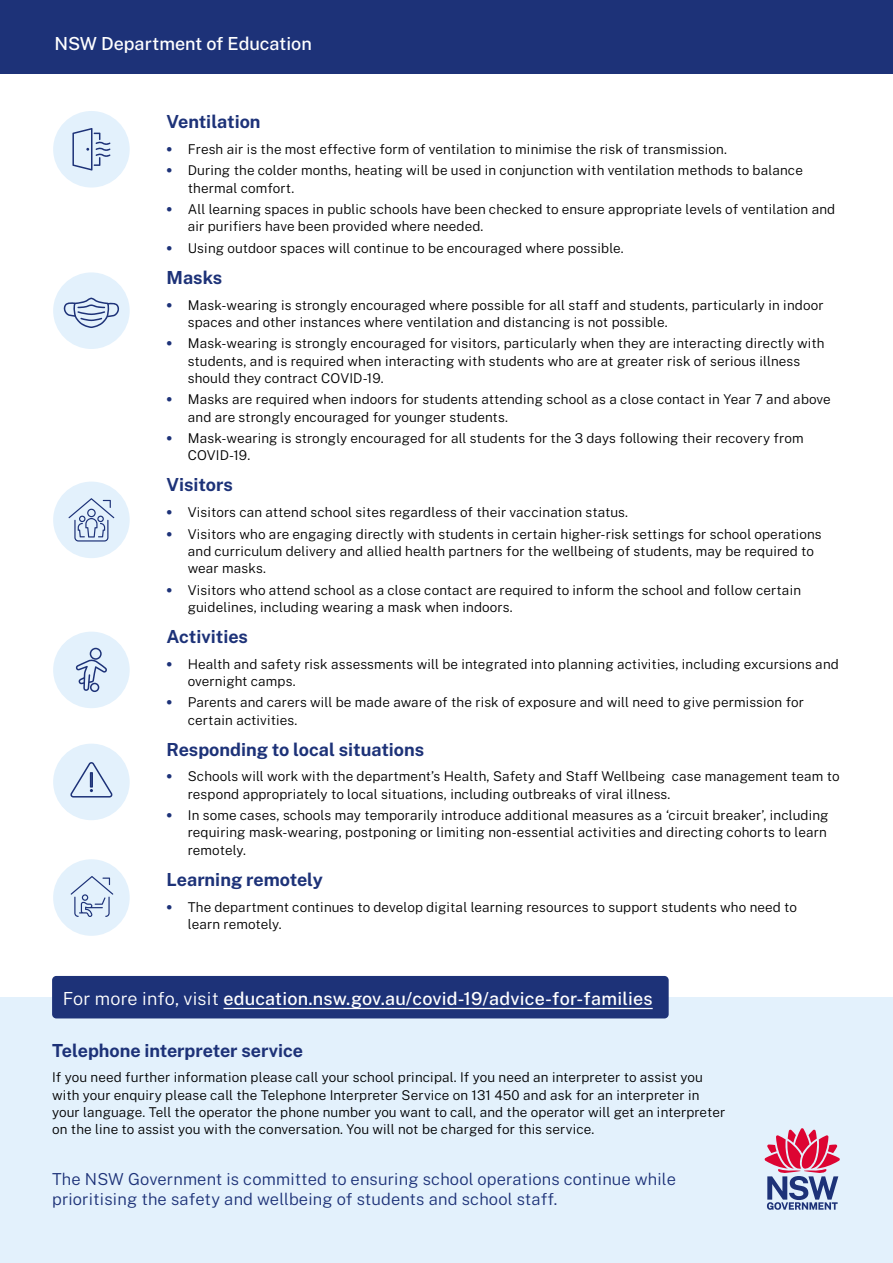
<style>
.page{position:relative;width:893px;height:1263px;background:#fff}
.page>*{position:absolute;margin:0;border:0;box-sizing:border-box;transform-origin:0 0}
.Body_Heading{font:700 18px "Public Sans";color:#1d3278}
.t1{font:500 18px "Public Sans";letter-spacing:.005em;color:#fff}
.t2{font:300 16.5px/19.8px "Public Sans";letter-spacing:.01em;color:#1d3278}
.t3{font:300 13.5px/17.2px "Public Sans";letter-spacing:.01em;color:#000}
.s1{font-family:"Montserrat";font-weight:900;color:#1d3278}
.s2{font-weight:300}
</style>
<div class="page">
<div style="left:0;top:997px;width:893px;height:266px;background:#e3f1fc"></div>
<div style="left:52px;top:976px;width:617px;height:42px;background:#1d3278;border-radius:4px"></div>
<hr style="left:223px;top:1008px;width:430px;height:1px;background:#fff">
<div style="left:0;top:0;width:893px;height:74px;background:#1d3278"></div>
<div style="left:53px;top:111px;width:77px;height:77px;background:#e3f1fc;border-radius:50%"></div>
<div style="left:53px;top:272px;width:77px;height:77px;background:#e3f1fc;border-radius:50%"></div>
<div style="left:53px;top:482px;width:77px;height:76px;background:#e3f1fc;border-radius:50%"></div>
<div style="left:53px;top:632px;width:77px;height:76px;background:#e3f1fc;border-radius:50%"></div>
<div style="left:53px;top:744px;width:77px;height:76px;background:#e3f1fc;border-radius:50%"></div>
<div style="left:53px;top:859px;width:77px;height:77px;background:#e3f1fc;border-radius:50%"></div>
<svg style="left:72px;top:128px;width:38px;height:43px"></svg>
<svg style="left:63px;top:298px;width:56px;height:30px"></svg>
<svg style="left:68px;top:498px;width:46px;height:43px"></svg>
<svg style="left:76px;top:648px;width:31px;height:44px"></svg>
<svg style="left:71px;top:876px;width:42px;height:41px"></svg>
<svg style="left:70px;top:762px;width:43px;height:35px"></svg>
<svg style="left:765px;top:1128px;width:75px;height:82px"></svg>
<h1 class="t1" style="left:54px;top:30px;width:259px">NSW Department of Education</h1>
<h3 class="Body_Heading" style="left:167px;top:109px;width:96px">Ventilation</h3>
<p class="t3" style="left:167px;top:139px;width:562px"><span class="s1">ظ</span> Fresh air is the most effective form of ventilation to minimise the risk of transmission.</p>
<p class="t3" style="left:188px;top:161px;width:617px;text-indent:-21px"><span class="s1">ظ</span> During the colder months, heating will be used in conjunction with ventilation methods to balance thermal comfort.</p>
<p class="t3" style="left:188px;top:200px;width:649px;text-indent:-21px"><span class="s1">ظ</span> All learning spaces in public schools have been checked to ensure appropriate levels of ventilation and air purifiers have been provided where needed.</p>
<p class="t3" style="left:167px;top:238px;width:459px"><span class="s1">ظ</span> Using outdoor spaces will continue to be encouraged where possible.</p>
<h3 class="Body_Heading" style="left:167px;top:264px;width:57px">Masks</h3>
<p class="t3" style="left:188px;top:295px;width:637px;text-indent:-21px"><span class="s1">ظ</span> Mask-wearing is strongly encouraged where possible for all staff and students, particularly in indoor spaces and other instances where ventilation and distancing is not possible.</p>
<p class="t3" style="left:188px;top:334px;width:638px;text-indent:-21px"><span class="s1">ظ</span> Mask-wearing is strongly encouraged for visitors, particularly when they are interacting directly with students, and is required when interacting with students who are at greater risk of serious illness should they contract COVID-19.</p>
<p class="t3" style="left:188px;top:390px;width:644px;text-indent:-21px"><span class="s1">ظ</span> Masks are required when indoors for students attending school as a close contact in Year 7 and above and are strongly encouraged for younger students.</p>
<p class="t3" style="left:188px;top:429px;width:617px;text-indent:-21px"><span class="s1">ظ</span> Mask-wearing is strongly encouraged for all students for the 3 days following their recovery from<br>COVID-19.</p>
<h3 class="Body_Heading" style="left:167px;top:472px;width:68px">Visitors</h3>
<p class="t3" style="left:167px;top:503px;width:463px"><span class="s1">ظ</span> Visitors can attend school sites regardless of their vaccination status.</p>
<p class="t3" style="left:188px;top:524px;width:635px;text-indent:-21px"><span class="s1">ظ</span> Visitors who are engaging directly with students in certain higher-risk settings for school operations and curriculum delivery and allied health partners for the wellbeing of students, may be required to wear masks.</p>
<p class="t3" style="left:188px;top:580px;width:615px;text-indent:-21px"><span class="s1">ظ</span> Visitors who attend school as a close contact are required to inform the school and follow certain guidelines, including wearing a mask when indoors.</p>
<h3 class="Body_Heading" style="left:167px;top:623px;width:83px">Activities</h3>
<p class="t3" style="left:188px;top:654px;width:653px;text-indent:-21px"><span class="s1">ظ</span> Health and safety risk assessments will be integrated into planning activities, including excursions and overnight camps.</p>
<p class="t3" style="left:188px;top:693px;width:618px;text-indent:-21px"><span class="s1">ظ</span> Parents and carers will be made aware of the risk of exposure and will need to give permission for certain activities.</p>
<h3 class="Body_Heading" style="left:167px;top:736px;width:259px">Responding to local situations</h3>
<p class="t3" style="left:188px;top:767px;width:653px;text-indent:-21px"><span class="s1">ظ</span> Schools will work with the department’s Health, Safety and Staff Wellbeing case management team to respond appropriately to local situations, including outbreaks of viral illness.</p>
<p class="t3" style="left:188px;top:806px;width:642px;text-indent:-21px"><span class="s1">ظ</span> In some cases, schools may temporarily introduce additional measures as a ‘circuit breaker’, including requiring mask-wearing, postponing or limiting non-essential activities and directing cohorts to learn remotely.</p>
<h3 class="Body_Heading" style="left:167px;top:866px;width:158px">Learning remotely</h3>
<p class="t3" style="left:188px;top:897px;width:611px;text-indent:-21px"><span class="s1">ظ</span> The department continues to develop digital learning resources to support students who need to learn remotely.</p>
<p class="t1" style="left:63px;top:985px;width:591px"><span class="s2">For more info, visit</span> education.nsw.gov.au/covid-19/advice-for-families</p>
<h3 class="Body_Heading" style="left:52px;top:1037px;width:252px">Telephone interpreter service</h3>
<p class="t3" style="left:52px;top:1068px;width:675px">If you need further information please call your school principal. If you need an interpreter to assist you with your enquiry please call the Telephone Interpreter Service on 131 450 and ask for an interpreter in your language. Tell the operator the phone number you want to call, and the operator will get an interpreter on the line to assist you with the conversation. You will not be charged for this service.</p>
<p class="t2" style="left:52px;top:1168px;width:625px">The NSW Government is committed to ensuring school operations continue while prioritising the safety and wellbeing of students and school staff.</p>
</div>
